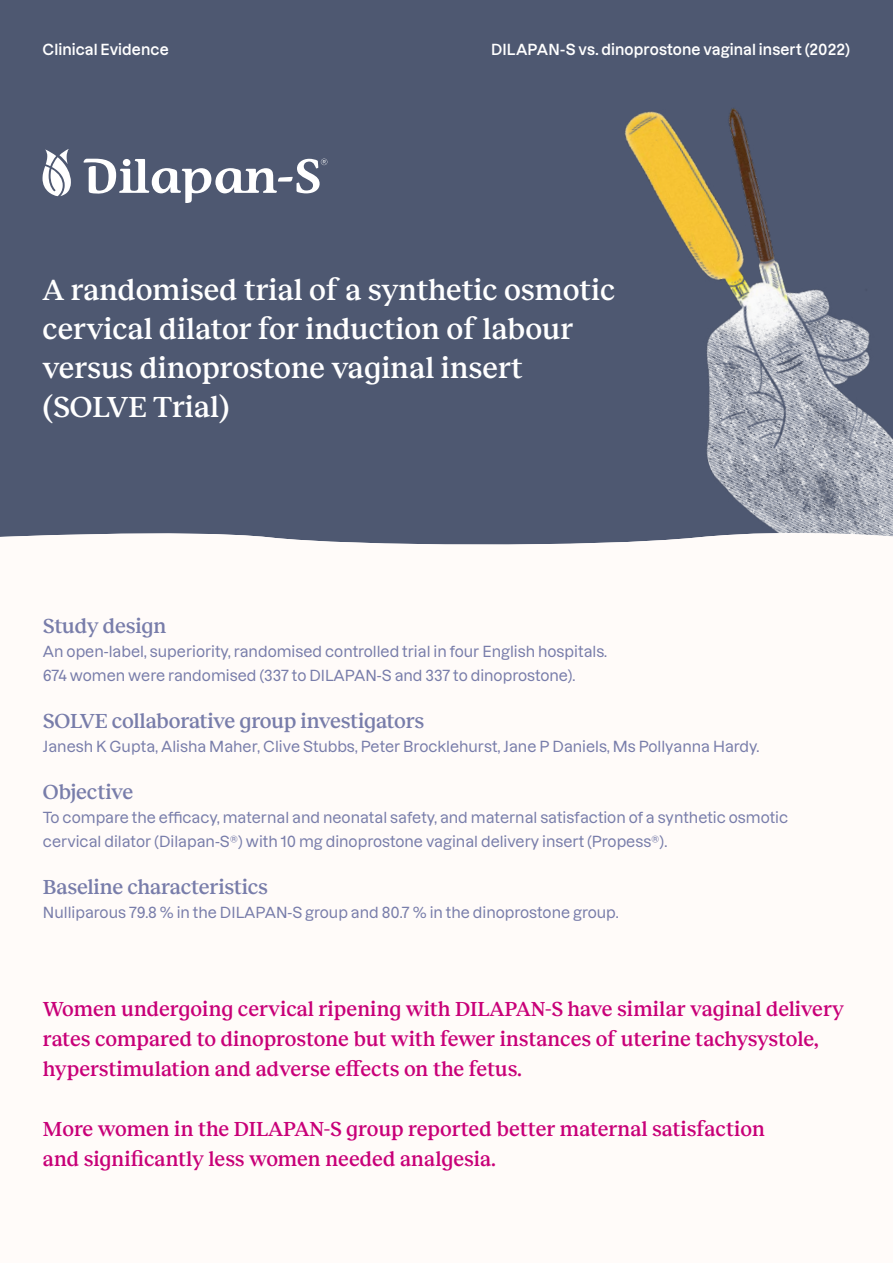
<style>
.page{position:relative;width:893px;height:1263px;background:#fff}
.page>*{position:absolute;margin:0;border:0;box-sizing:border-box;transform-origin:0 0}
.t1{font:500 30px/39px "Reckless";color:#fff}
.t2{font:500 21px/30px "Reckless";letter-spacing:-.005em;color:#c80078}
.t3{font:500 21px "Reckless";letter-spacing:-.015em;color:#787daa}
.t4{font:500 15px/24px "Dazzed";color:#787daa}
.t5{font:600 15px "Dazzed";letter-spacing:.005em;color:#fff}
</style>
<div class="page">
<div style="left:0;top:0;width:893px;height:527px;background:#4e5871"></div>
<img style="left:582px;top:52px;width:311px;height:475px">
<svg style="left:0;top:527px;width:893px;height:18px;fill:#4e5871"></svg>
<svg style="left:83px;top:159px;width:244px;height:44px"></svg>
<svg style="left:43px;top:149px;width:28px;height:47px"></svg>
<p class="t5" style="left:43px;top:37px;width:128px">Clinical Evidence</p>
<p class="t5" style="left:491px;top:37px;width:361px">DILAPAN-S vs. dinoprostone vaginal insert (2022)</p>
<h1 class="t1" style="left:43px;top:269px;width:574px">A randomised trial of a synthetic osmotic cervical dilator for induction of labour versus dinoprostone vaginal insert (SOLVE Trial)</h1>
<h2 class="t3" style="left:43px;top:611px;width:125px">Study design</h2>
<p class="t4" style="left:43px;top:638px;width:566px">An open-label, superiority, randomised controlled trial in four English hospitals.<br>674 women were randomised (337 to DILAPAN-S and 337 to dinoprostone).</p>
<h2 class="t3" style="left:43px;top:706px;width:383px">SOLVE collaborative group investigators</h2>
<p class="t4" style="left:43px;top:733px;width:718px">Janesh K Gupta, Alisha Maher, Clive Stubbs, Peter Brocklehurst, Jane P Daniels, Ms Pollyanna Hardy.</p>
<h2 class="t3" style="left:43px;top:777px;width:92px">Objective</h2>
<p class="t4" style="left:43px;top:804px;width:747px">To compare the efficacy, maternal and neonatal safety, and maternal satisfaction of a synthetic osmotic cervical dilator (Dilapan-S®) with 10 mg dinoprostone vaginal delivery insert (Propess®).</p>
<h2 class="t3" style="left:43px;top:872px;width:227px">Baseline characteristics</h2>
<p class="t4" style="left:43px;top:899px;width:577px">Nulliparous 79.8 % in the DILAPAN-S group and 80.7 % in the dinoprostone group.</p>
<h2 class="t2" style="left:43px;top:993px;width:802px">Women undergoing cervical ripening with DILAPAN-S have similar vaginal delivery rates compared to dinoprostone but with fewer instances of uterine tachysystole, hyperstimulation and adverse effects on the fetus.</h2>
<h2 class="t2" style="left:43px;top:1113px;width:723px">More women in the DILAPAN-S group reported better maternal satisfaction and significantly less women needed analgesia.</h2>
</div>
